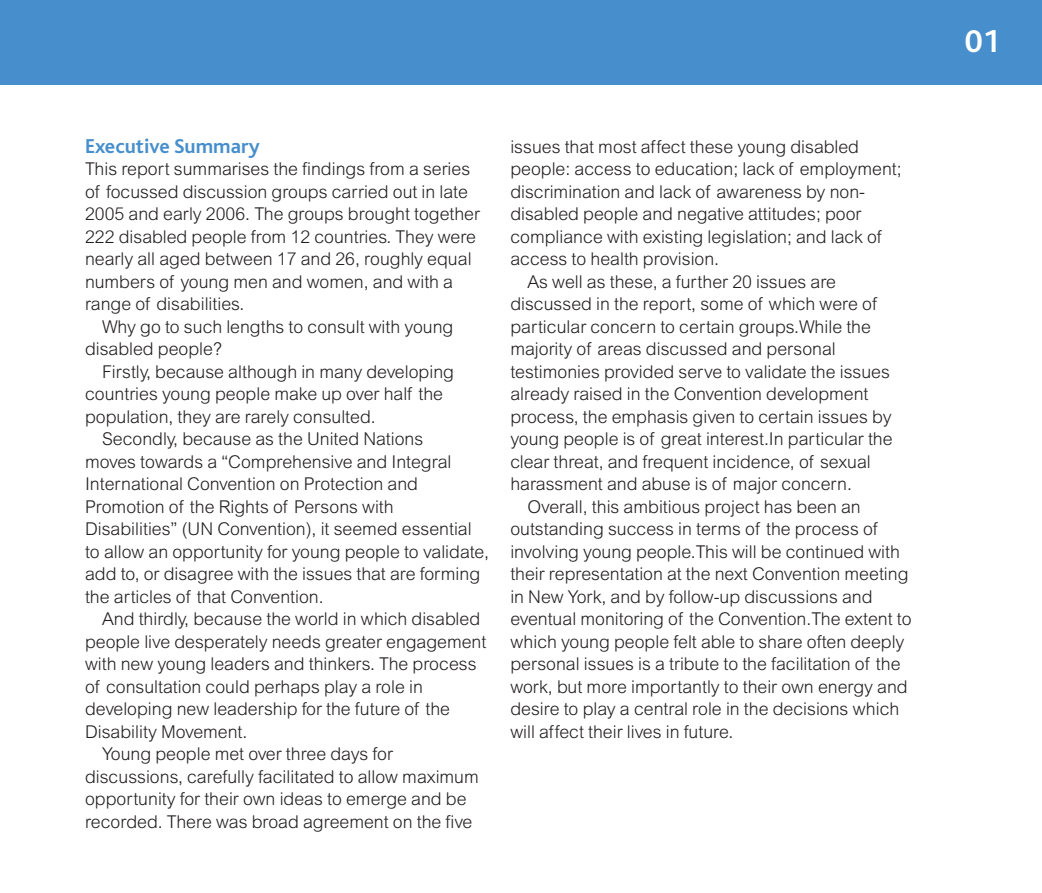
<style>
.page{position:relative;width:1042px;height:893px;background:#fff}
.page>*{position:absolute;margin:0;border:0;box-sizing:border-box;transform-origin:0 0}
.t1{font:700 33px "Bliss";color:#fff}
.t2{font:700 21px "Bliss";color:#468fcc}
.t3{font:300 17.7px "Arial";color:#231f20}
</style>
<div class="page">
<div style="left:0;top:0;width:1042px;height:85px;background:#468fcc"></div>
<p class="t2" style="left:85px;top:138px;width:176px">Executive Summary</p>
<p class="t3" style="left:85px;top:162px;width:387px">This report summarises the findings from a series</p>
<p class="t3" style="left:85px;top:185px;width:384px">of focussed discussion groups carried out in late</p>
<p class="t3" style="left:85px;top:207px;width:396px">2005 and early 2006. The groups brought together</p>
<p class="t3" style="left:85px;top:230px;width:392px">222 disabled people from 12 countries. They were</p>
<p class="t3" style="left:85px;top:252px;width:388px">nearly all aged between 17 and 26, roughly equal</p>
<p class="t3" style="left:85px;top:275px;width:369px">numbers of young men and women, and with a</p>
<p class="t3" style="left:85px;top:297px;width:161px">range of disabilities.</p>
<p class="t3" style="left:102px;top:320px;width:353px">Why go to such lengths to consult with young</p>
<p class="t3" style="left:85px;top:342px;width:138px">disabled people?</p>
<p class="t3" style="left:102px;top:365px;width:353px">Firstly, because although in many developing</p>
<p class="t3" style="left:85px;top:387px;width:359px">countries young people make up over half the</p>
<p class="t3" style="left:85px;top:410px;width:292px">population, they are rarely consulted.</p>
<p class="t3" style="left:102px;top:432px;width:323px">Secondly, because as the United Nations</p>
<p class="t3" style="left:85px;top:455px;width:368px">moves towards a “Comprehensive and Integral</p>
<p class="t3" style="left:85px;top:477px;width:334px">International Convention on Protection and</p>
<p class="t3" style="left:85px;top:500px;width:310px">Promotion of the Rights of Persons with</p>
<p class="t3" style="left:85px;top:522px;width:388px">Disabilities” (UN Convention), it seemed essential</p>
<p class="t3" style="left:85px;top:545px;width:405px">to allow an opportunity for young people to validate,</p>
<p class="t3" style="left:85px;top:567px;width:397px">add to, or disagree with the issues that are forming</p>
<p class="t3" style="left:85px;top:590px;width:240px">the articles of that Convention.</p>
<p class="t3" style="left:102px;top:612px;width:380px">And thirdly, because the world in which disabled</p>
<p class="t3" style="left:85px;top:635px;width:403px">people live desperately needs greater engagement</p>
<p class="t3" style="left:85px;top:657px;width:393px">with new young leaders and thinkers. The process</p>
<p class="t3" style="left:85px;top:680px;width:339px">of consultation could perhaps play a role in</p>
<p class="t3" style="left:85px;top:702px;width:366px">developing new leadership for the future of the</p>
<p class="t3" style="left:85px;top:725px;width:164px">Disability Movement.</p>
<p class="t3" style="left:102px;top:747px;width:292px">Young people met over three days for</p>
<p class="t3" style="left:85px;top:770px;width:395px">discussions, carefully facilitated to allow maximum</p>
<p class="t3" style="left:85px;top:792px;width:383px">opportunity for their own ideas to emerge and be</p>
<p class="t3" style="left:85px;top:815px;width:389px">recorded. There was broad agreement on the five</p>
<p class="t3" style="left:510px;top:140px;width:350px">issues that most affect these young disabled</p>
<p class="t3" style="left:510px;top:162px;width:393px">people: access to education; lack of employment;</p>
<p class="t3" style="left:510px;top:185px;width:356px">discrimination and lack of awareness by non-</p>
<p class="t3" style="left:510px;top:207px;width:353px">disabled people and negative attitudes; poor</p>
<p class="t3" style="left:510px;top:230px;width:373px">compliance with existing legislation; and lack of</p>
<p class="t3" style="left:510px;top:252px;width:210px">access to health provision.</p>
<p class="t3" style="left:527px;top:275px;width:310px">As well as these, a further 20 issues are</p>
<p class="t3" style="left:510px;top:297px;width:368px">discussed in the report, some of which were of</p>
<p class="t3" style="left:510px;top:320px;width:362px">particular concern to certain groups.While the</p>
<p class="t3" style="left:510px;top:342px;width:327px">majority of areas discussed and personal</p>
<p class="t3" style="left:510px;top:365px;width:381px">testimonies provided serve to validate the issues</p>
<p class="t3" style="left:510px;top:387px;width:360px">already raised in the Convention development</p>
<p class="t3" style="left:510px;top:410px;width:383px">process, the emphasis given to certain issues by</p>
<p class="t3" style="left:510px;top:432px;width:384px">young people is of great interest.In particular the</p>
<p class="t3" style="left:510px;top:455px;width:362px">clear threat, and frequent incidence, of sexual</p>
<p class="t3" style="left:510px;top:477px;width:343px">harassment and abuse is of major concern.</p>
<p class="t3" style="left:527px;top:500px;width:335px">Overall, this ambitious project has been an</p>
<p class="t3" style="left:510px;top:522px;width:369px">outstanding success in terms of the process of</p>
<p class="t3" style="left:510px;top:545px;width:391px">involving young people.This will be continued with</p>
<p class="t3" style="left:510px;top:567px;width:400px">their representation at the next Convention meeting</p>
<p class="t3" style="left:510px;top:590px;width:364px">in New York, and by follow-up discussions and</p>
<p class="t3" style="left:510px;top:612px;width:403px">eventual monitoring of the Convention.The extent to</p>
<p class="t3" style="left:510px;top:635px;width:395px">which young people felt able to share often deeply</p>
<p class="t3" style="left:510px;top:657px;width:392px">personal issues is a tribute to the facilitation of the</p>
<p class="t3" style="left:510px;top:680px;width:399px">work, but more importantly to their own energy and</p>
<p class="t3" style="left:510px;top:702px;width:390px">desire to play a central role in the decisions which</p>
<p class="t3" style="left:510px;top:725px;width:225px">will affect their lives in future.</p>
<h1 class="t1" style="left:964px;top:28px;width:37px">01</h1>
</div>
